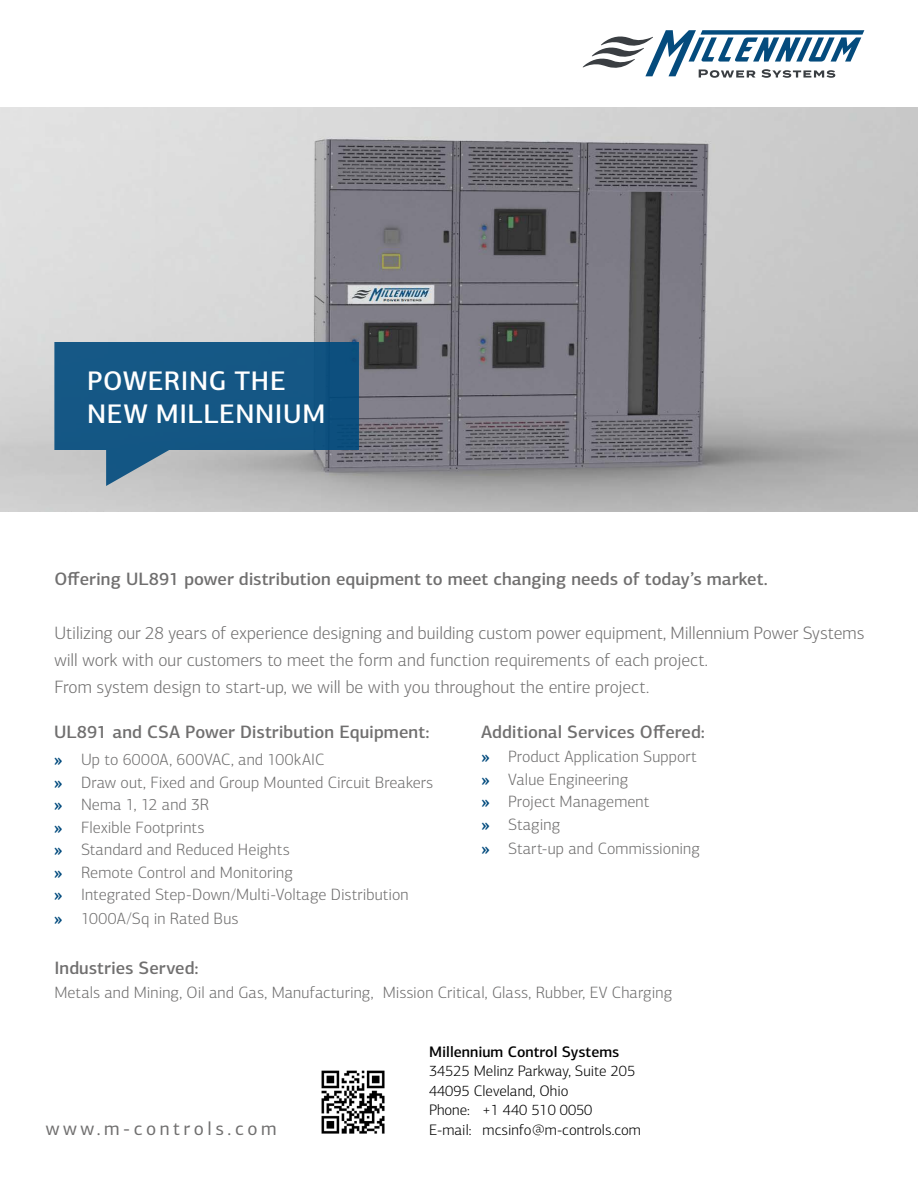
<style>
.page{position:relative;width:918px;height:1188px;background:#fff}
.page>*{position:absolute;margin:0;border:0;box-sizing:border-box;transform-origin:0 0}
.t1{font:500 27px/33px "PF Centro Sans Pro";letter-spacing:.025em;color:#fff}
.t2{font:19.2px "PF Centro Sans Pro";letter-spacing:.185em;color:#706f6f}
.t3{font:300 18px/27px "PF Centro Sans Pro";color:#706f6f}
.t4{font:500 18px "PF Centro Sans Pro";color:#706f6f}
.t5{font:300 16.5px/22.5px "PF Centro Sans Pro";letter-spacing:.005em;color:#706f6f}
.t6{font:300 15.3px/19.5px "PF Centro Sans Pro";color:#000}
.t7{font:500 15.3px "PF Centro Sans Pro";color:#000}
.s1{font-weight:500;font-size:19.5px;color:#004a7d}
</style>
<div class="page">
<img style="left:0;top:107px;width:918px;height:404px">
<img style="left:321px;top:1070px;width:64px;height:64px">
<svg style="left:54px;top:342px;width:305px;height:144px;background:#386c8f"></svg>
<svg style="left:583px;top:30px;width:281px;height:48px"></svg>
<h1 class="t1" style="left:87px;top:364px;width:240px">POWERING THE<br>NEW MILLENNIUM</h1>
<p class="t4" style="left:54px;top:568px;width:715px">Offering UL891 power distribution equipment to meet changing needs of today’s market.</p>
<p class="t3" style="left:54px;top:620px;width:811px">Utilizing our 28 years of experience designing and building custom power equipment, Millennium Power Systems will work with our customers to meet the form and function requirements of each project.<br>From system design to start-up, we will be with you throughout the entire project.</p>
<p class="t4" style="left:54px;top:721px;width:377px">UL891 and CSA Power Distribution Equipment:</p>
<p class="t5" style="left:54px;top:748px;width:381px"><span class="s1">»</span> Up to 6000A, 600VAC, and 100kAIC<br><span class="s1">»</span> Draw out, Fixed and Group Mounted Circuit Breakers <span class="s1">»</span> Nema 1, 12 and 3R<br><span class="s1">»</span> Flexible Footprints<br><span class="s1">»</span> Standard and Reduced Heights<br><span class="s1">»</span> Remote Control and Monitoring<br><span class="s1">»</span> Integrated Step-Down/Multi-Voltage Distribution</p>
<p class="t5" style="left:54px;top:907px;width:186px"><span class="s1">»</span> 1000A/Sq in Rated Bus</p>
<p class="t4" style="left:481px;top:721px;width:225px">Additional Services Offered:</p>
<p class="t5" style="left:481px;top:745px;width:217px"><span class="s1">»</span> Product Application Support <span class="s1">»</span> Value Engineering<br><span class="s1">»</span> Project Management<br><span class="s1">»</span> Staging</p>
<p class="t5" style="left:481px;top:837px;width:220px"><span class="s1">»</span> Start-up and Commissioning</p>
<p class="t4" style="left:54px;top:957px;width:146px">Industries Served:</p>
<p class="t5" style="left:54px;top:982px;width:619px">Metals and Mining, Oil and Gas, Manufacturing, Mission Critical, Glass, Rubber, EV Charging</p>
<p class="t7" style="left:429px;top:1042px;width:192px">Millennium Control Systems</p>
<p class="t6" style="left:429px;top:1061px;width:208px">34525 Melinz Parkway, Suite 205<br>44095 Cleveland, Ohio<br>Phone: +1 440 510 0050</p>
<p class="t2" style="left:46px;top:1117px;width:232px">www.m-controls.com</p>
<p class="t6" style="left:429px;top:1120px;width:213px">E-mail: mcsinfo@m-controls.com</p>
</div>
